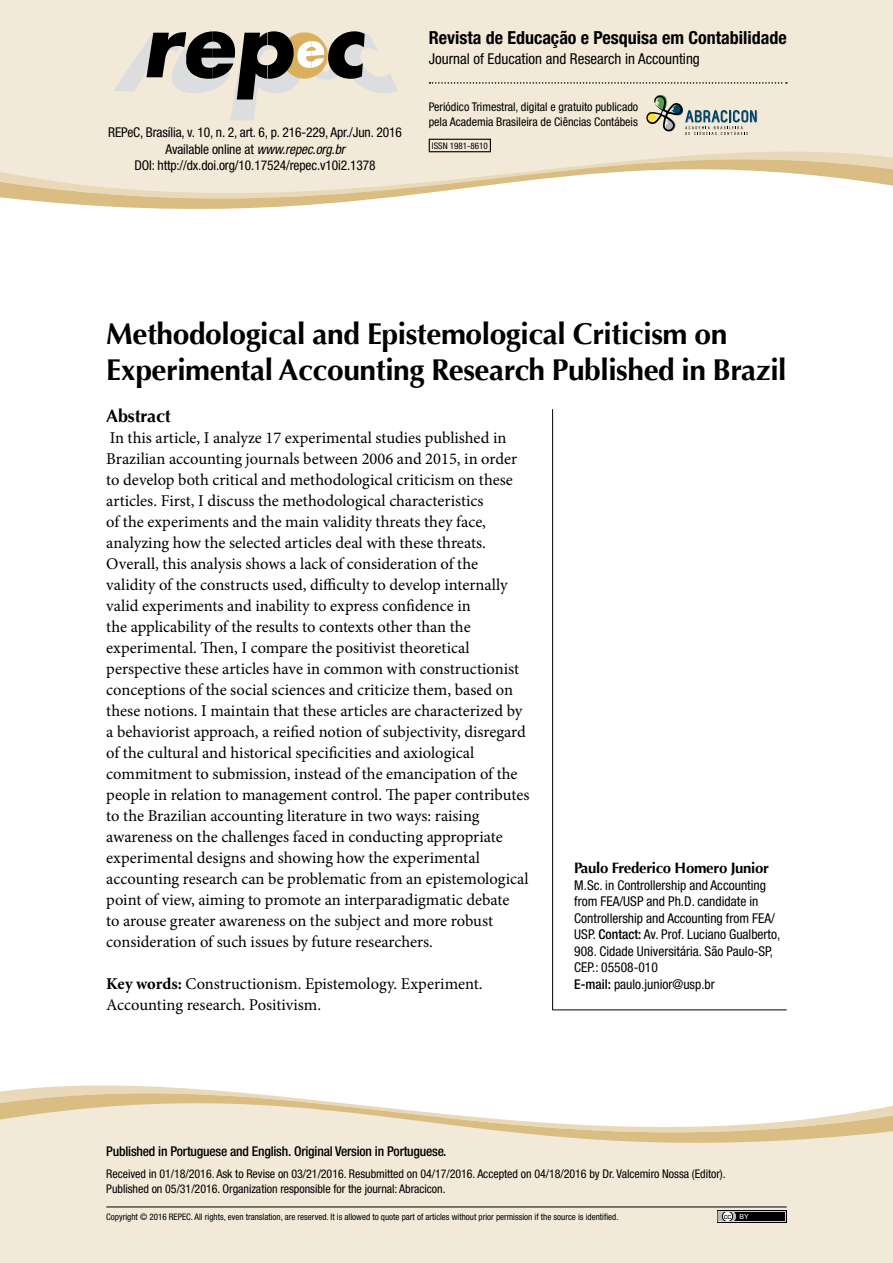
<style>
.page{position:relative;width:893px;height:1263px;background:#fff}
.page>*{position:absolute;margin:0;border:0;box-sizing:border-box;transform-origin:0 0}
.t1{font:700 30px/36px "Optima";letter-spacing:-.015em;color:#000}
.t2{font:700 condensed 18px "Helvetica Neue LT Std";color:#000}
.t3{font:700 18px "Optima";letter-spacing:-.01em;color:#000}
.t4{font:16.5px/21px "Minion Pro";color:#000}
.t5{font:condensed 15px "Helvetica Neue LT Std";color:#000}
.t6{font:700 15px "Optima";letter-spacing:-.02em;color:#000}
.t7{font:condensed 13.5px/16.5px "Helvetica Neue LT Std";color:#000;text-align:center}
.t8{font:500 condensed 13.5px "Helvetica Neue LT Std";letter-spacing:-.015em;color:#000}
.t9{font:condensed 12px/15px "Helvetica Neue LT Std";letter-spacing:-.005em;color:#000}
.t10{font:condensed 9px "Helvetica Neue LT Std";color:#000}
.t11{font:7.5px "Arial";color:#000}
.s1{font-style:italic}
.s2{font-weight:700}
.s3{font-weight:500}
.s4{font-size:7.05px;color:#fff}
</style>
<div class="page">
<div style="left:0;top:1179px;width:893px;height:84px;background:#f2e9d8"></div>
<svg style="left:0;top:1085px;width:893px;height:94px;fill:#f2e9d8"></svg>
<hr style="left:106px;top:1206px;width:681px;height:1px;background:#000">
<div style="left:717px;top:1210px;width:70px;height:13px;background:#000"></div>
<svg style="left:718px;top:1211px;width:68px;height:11px"></svg>
<div style="left:0;top:0;width:893px;height:125px;background:#f2e9d8"></div>
<svg style="left:0;top:127px;width:893px;height:82px;fill:#f2e9d8"></svg>
<svg style="left:113px;top:30px;width:285px;height:90px;background:#b7b1a5"></svg>
<div style="left:429px;top:139px;width:62px;height:13px;border:1px solid #000"></div>
<svg style="left:644px;top:92px;width:114px;height:43px;background:#c3c4b7"></svg>
<svg style="left:429px;top:82px;width:358px;height:2px"></svg>
<hr style="left:552px;top:409px;width:1px;height:601px;background:#000">
<hr style="left:553px;top:1009px;width:233px;height:1px;background:#000">
<p class="t7" style="left:108px;top:124px;width:295px">REPeC, Brasília, v. 10, n. 2, art. 6, p. 216-229, Apr./Jun. 2016<br>Available online at <span class="s1">www.repec.org.br<br></span>DOI: http://dx.doi.org/10.17524/repec.v10i2.1378</p>
<p class="t2" style="left:429px;top:27px;width:359px">Revista de Educação e Pesquisa em Contabilidade</p>
<p class="t5" style="left:429px;top:50px;width:273px">Journal of Education and Research in Accounting</p>
<p class="t9" style="left:429px;top:99px;width:211px">Periódico Trimestral, digital e gratuito publicado pela Academia Brasileira de Ciências Contábeis</p>
<p class="t10" style="left:432px;top:140px;width:57px">ISSN 1981-8610</p>
<h1 class="t1" style="left:106px;top:316px;width:682px">Methodological and Epistemological Criticism on<br>Experimental Accounting Research Published in Brazil</h1>
<p class="t3" style="left:106px;top:405px;width:66px">Abstract</p>
<p class="t4" style="left:106px;top:427px;width:425px">In this article, I analyze 17 experimental studies published in Brazilian accounting journals between 2006 and 2015, in order to develop both critical and methodological criticism on these articles. First, I discuss the methodological characteristics<br>of the experiments and the main validity threats they face, analyzing how the selected articles deal with these threats.<br>Overall, this analysis shows a lack of consideration of the validity of the constructs used, difficulty to develop internally valid experiments and inability to express confidence in<br>the applicability of the results to contexts other than the experimental. Then, I compare the positivist theoretical perspective these articles have in common with constructionist conceptions of the social sciences and criticize them, based on these notions. I maintain that these articles are characterized by a behaviorist approach, a reified notion of subjectivity, disregard of the cultural and historical specificities and axiological commitment to submission, instead of the emancipation of the people in relation to management control. The paper contributes to the Brazilian accounting literature in two ways: raising awareness on the challenges faced in conducting appropriate experimental designs and showing how the experimental accounting research can be problematic from an epistemological point of view, aiming to promote an interparadigmatic debate<br>to arouse greater awareness on the subject and more robust consideration of such issues by future researchers.</p>
<p class="t4" style="left:106px;top:973px;width:378px"><span class="s2">Key words:</span> Constructionism. Epistemology. Experiment.<br>Accounting research. Positivism.</p>
<p class="t6" style="left:574px;top:859px;width:196px">Paulo Frederico Homero Junior</p>
<p class="t7" style="left:574px;top:877px;width:208px;text-align:left">M.Sc. in Controllership and Accounting from FEA/USP and Ph.D. candidate in Controllership and Accounting from FEA/ USP. <span class="s3">Contact:</span> Av. Prof. Luciano Gualberto, 908. Cidade Universitária. São Paulo-SP, CEP.: 05508-010<br><span class="s3">E-mail:</span> paulo.junior@usp.br</p>
<p class="t8" style="left:106px;top:1143px;width:342px">Published in Portuguese and English. Original Version in Portuguese.</p>
<p class="t9" style="left:106px;top:1166px;width:621px">Received in 01/18/2016. Ask to Revise on 03/21/2016. Resubmitted on 04/17/2016. Accepted on 04/18/2016 by Dr. Valcemiro Nossa (Editor).<br>Published on 05/31/2016. Organization responsible for the journal: Abracicon.</p>
<p class="t10" style="left:106px;top:1212px;width:514px">Copyright © 2016 REPEC. All rights, even translation, are reserved. It is allowed to quote part of articles without prior permission if the source is identified.</p>
<p class="t11" style="left:724px;top:1211px;width:27px">cc <span class="s4">BY</span></p>
</div>
